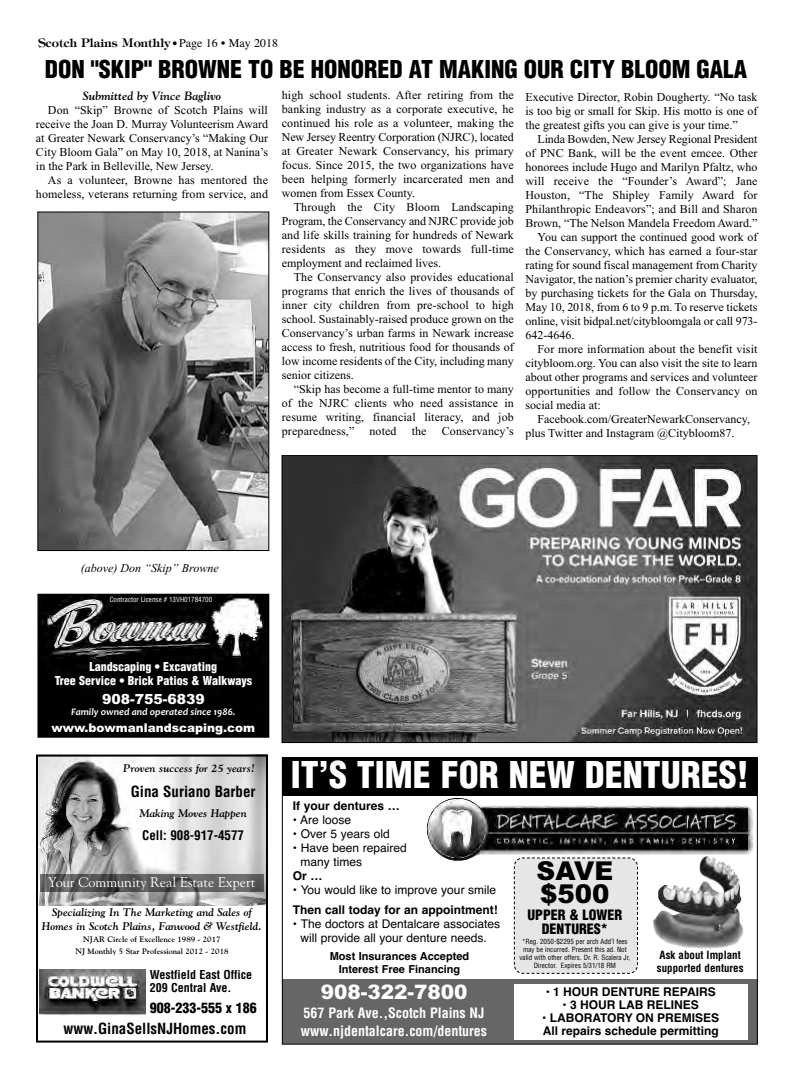
<style>
.page{position:relative;width:792px;height:1080px;background:#fff}
.page>*{position:absolute;margin:0;border:0;box-sizing:border-box;transform-origin:0 0}
.t1{font:900 condensed 36px "Helvetica";color:#fff}
.t2{font:900 26px/23px "Arial";color:#000}
.t3{font:900 condensed 24px "Helvetica";color:#000}
.t4{font:900 20px "Arial";color:#fff}
.t5{font:700 condensed 15px "Helvetica";color:#000}
.t6{font:700 condensed 14px/18px "Helvetica";color:#fff}
.t7{font:900 condensed 14px/14px "Helvetica";color:#000;text-align:center}
.t8{font:14px "Goudy";color:#fff}
.t9{font:900 14px "Arial";color:#fff}
.t10{font:700 condensed 13px "Helvetica";color:#000}
.t11{font:12px/14px "Times New Roman";color:#000;text-align:justify}
.t12{font:12px/14px "Helvetica";color:#000}
.t13{font:700 12px/13px "Helvetica";color:#000}
.t14{font:900 condensed 12px/14px "Helvetica";color:#fff;text-align:center}
.t15{font:600 12px "Tiffany";color:#000}
.t16{font:700 condensed 12px/13px "Helvetica";color:#000}
.t17{font:900 12px "Arial";color:#fff}
.t18{font:italic 700 12px "Goudy";color:#000}
.t19{font:italic 12px "Times New Roman";color:#000}
.t20{font:italic 700 11px/14px "Goudy";color:#000;text-align:center}
.t21{font:700 11px/13px "Helvetica";color:#000;text-align:center}
.t22{font:700 condensed 11px/13px "Helvetica";color:#000}
.t23{font:italic 700 10px "Candara";color:#fff}
.t24{font:700 8px/12px "Goudy";color:#000;text-align:center}
.t25{font:condensed 7px/8px "Helvetica";color:#000;text-align:center}
.t26{font:condensed 7px "Helvetica";color:#fff}
.s1{font-family:"Futura";font-weight:700;font-stretch:condensed;font-size:10px}
.s2{font-family:"Times";font-weight:400}
</style>
<div class="page">
<img style="left:39px;top:758px;width:226px;height:147px">
<div style="left:36px;top:755px;width:232px;height:288px;border:2px solid #000"></div>
<img style="left:40px;top:969px;width:105px;height:46px">
<div style="left:40px;top:875px;width:224px;height:17px;background:#000;opacity:.5"></div>
<div style="left:282px;top:979px;width:476px;height:65px;background:#666"></div>
<div style="left:513px;top:861px;width:125px;height:113px;background:#e6e6e6"></div>
<div style="left:282px;top:757px;width:476px;height:39px;background:#000"></div>
<div style="left:514px;top:985px;width:234px;height:55px;background:#fff"></div>
<img style="left:427px;top:798px;width:326px;height:63px">
<img style="left:653px;top:856px;width:90px;height:93px">
<img style="left:39px;top:213px;width:228px;height:336px">
<div style="left:37px;top:211px;width:232px;height:340px;border:1px solid #000"></div>
<img style="left:284px;top:457px;width:472px;height:284px">
<div style="left:282px;top:455px;width:476px;height:288px;border:1px solid #000"></div>
<img style="left:39px;top:596px;width:228px;height:140px">
<div style="left:37px;top:594px;width:232px;height:144px;border:1px solid #000"></div>
<p class="t15" style="left:38px;top:36px;width:242px">Scotch Plains Monthly <span class="s1">•</span> <span class="s2">Page 16 • May 2018</span></p>
<h3 class="t3" style="left:45px;top:56px;width:704px">DON "SKIP" BROWNE TO BE HONORED AT MAKING OUR CITY BLOOM GALA</h3>
<p class="t18" style="left:83px;top:89px;width:140px">Submitted by Vince Baglivo</p>
<p class="t11" style="left:36px;top:103px;width:234px;text-indent:12px">Don “Skip” Browne of Scotch Plains will receive the Joan D. Murray Volunteerism Award at Greater Newark Conservancy’s “Making Our City Bloom Gala” on May 10, 2018, at Nanina’s in the Park in Belleville, New Jersey.</p>
<p class="t11" style="left:36px;top:173px;width:234px;text-align:right">As a volunteer, Browne has mentored the homeless, veterans returning from service, and</p>
<p class="t11" style="left:282px;top:88px;width:234px">high school students. After retiring from the banking industry as a corporate executive, he continued his role as a volunteer, making the New Jersey Reentry Corporation (NJRC), located at Greater Newark Conservancy, his primary focus. Since 2015, the two organizations have been helping formerly incarcerated men and women from Essex County.</p>
<p class="t11" style="left:282px;top:200px;width:234px;text-indent:12px">Through the City Bloom Landscaping Program, the Conservancy and NJRC provide job and life skills training for hundreds of Newark residents as they move towards full-time employment and reclaimed lives.</p>
<p class="t11" style="left:282px;top:270px;width:234px;text-indent:12px">The Conservancy also provides educational programs that enrich the lives of thousands of inner city children from pre-school to high school. Sustainably-raised produce grown on the Conservancy’s urban farms in Newark increase access to fresh, nutritious food for thousands of low income residents of the City, including many senior citizens.</p>
<p class="t11" style="left:282px;top:382px;width:234px;text-indent:12px">“Skip has become a full-time mentor to many of the NJRC clients who need assistance in resume writing, financial literacy, and job preparedness,”</p>
<p class="t11" style="left:526px;top:90px;width:234px">Executive Director, Robin Dougherty. “No task is too big or small for Skip. His motto is one of the greatest gifts you can give is your time.”</p>
<p class="t11" style="left:538px;top:132px;width:222px">Linda Bowden, New Jersey Regional President</p>
<p class="t11" style="left:526px;top:146px;width:233px">of PNC Bank, will be the event emcee. Other</p>
<p class="t11" style="left:526px;top:160px;width:234px">honorees include Hugo and Marilyn Pfaltz, who</p>
<p class="t11" style="left:526px;top:174px;width:234px">will receive the “Founder’s Award”; Jane</p>
<p class="t11" style="left:526px;top:188px;width:233px">Houston, “The Shipley Family Award for</p>
<p class="t11" style="left:526px;top:202px;width:234px">Philanthropic Endeavors”; and Bill and Sharon</p>
<p class="t11" style="left:526px;top:216px;width:234px">Brown, “The Nelson Mandela Freedom Award.”</p>
<p class="t11" style="left:538px;top:230px;width:221px">You can support the continued good work of</p>
<p class="t11" style="left:526px;top:244px;width:233px">the Conservancy, which has earned a four-star</p>
<p class="t11" style="left:526px;top:258px;width:234px">rating for sound fiscal management from Charity</p>
<p class="t11" style="left:526px;top:272px;width:234px">Navigator, the nation’s premier charity evaluator,</p>
<p class="t11" style="left:526px;top:286px;width:234px">by purchasing tickets for the Gala on Thursday,</p>
<p class="t11" style="left:526px;top:300px;width:234px">May 10, 2018, from 6 to 9 p.m. To reserve tickets</p>
<p class="t11" style="left:526px;top:314px;width:233px">online, visit bidpal.net/citybloomgala or call 973-</p>
<p class="t11" style="left:526px;top:328px;width:50px">642-4646.</p>
<p class="t11" style="left:538px;top:342px;width:222px">For more information about the benefit visit</p>
<p class="t11" style="left:526px;top:356px;width:234px">citybloom.org. You can also visit the site to learn</p>
<p class="t11" style="left:526px;top:370px;width:234px">about other programs and services and volunteer</p>
<p class="t11" style="left:526px;top:384px;width:233px">opportunities and follow the Conservancy on</p>
<p class="t11" style="left:526px;top:398px;width:77px">social media at:</p>
<p class="t11" style="left:538px;top:412px;width:214px">Facebook.com/GreaterNewarkConservancy,</p>
<p class="t11" style="left:526px;top:426px;width:210px">plus Twitter and Instagram @Citybloom87.</p>
<p class="t11" style="left:370px;top:424px;width:29px">noted</p>
<p class="t11" style="left:412px;top:424px;width:16px">the</p>
<p class="t11" style="left:442px;top:424px;width:74px">Conservancy’s</p>
<p class="t19" style="left:81px;top:561px;width:140px">(above) Don “Skip” Browne</p>
<p class="t26" style="left:110px;top:595px;width:104px">Contractor License # 13VH01784700</p>
<p class="t14" style="left:55px;top:660px;width:199px">Landscaping • Excavating<br>Tree Service • Brick Patios &amp; Walkways</p>
<p class="t9" style="left:102px;top:691px;width:104px">908-755-6839</p>
<p class="t23" style="left:71px;top:705px;width:166px">Family owned and operated since 1986.</p>
<p class="t17" style="left:52px;top:721px;width:205px">www.bowmanlandscaping.com</p>
<p class="t20" style="left:123px;top:761px;width:133px">Proven success for 25 years!</p>
<p class="t5" style="left:131px;top:783px;width:126px">Gina Suriano Barber</p>
<p class="t20" style="left:139px;top:806px;width:109px">Making Moves Happen</p>
<p class="t10" style="left:142px;top:828px;width:103px">Cell: 908-917-4577</p>
<p class="t8" style="left:48px;top:874px;width:209px">Your Community Real Estate Expert</p>
<p class="t20" style="left:42px;top:905px;width:221px">Specializing In The Marketing and Sales of<br>Homes in Scotch Plains, Fanwood &amp; Westfield.</p>
<p class="t24" style="left:75px;top:934px;width:155px">NJAR Circle of Excellence 1989 - 2017<br>NJ Monthly 5 Star Professional 2012 - 2018</p>
<p class="t16" style="left:150px;top:968px;width:104px">Westfield East Office<br>209 Central Ave.</p>
<p class="t7" style="left:150px;top:1001px;width:109px">908-233-555 x 186</p>
<p class="t5" style="left:64px;top:1020px;width:184px">www.GinaSellsNJHomes.com</p>
<h1 class="t1" style="left:291px;top:755px;width:459px">IT’S TIME FOR NEW DENTURES!</h1>
<p class="t13" style="left:293px;top:799px;width:109px">If your dentures …</p>
<p class="t12" style="left:293px;top:813px;width:60px">• Are loose</p>
<p class="t12" style="left:293px;top:827px;width:98px">• Over 5 years old</p>
<p class="t12" style="left:301px;top:841px;width:108px;text-indent:-8px">• Have been repaired many times</p>
<p class="t13" style="left:293px;top:869px;width:31px">Or …</p>
<p class="t12" style="left:293px;top:883px;width:205px">• You would like to improve your smile</p>
<p class="t13" style="left:293px;top:903px;width:207px">Then call today for an appointment!</p>
<p class="t12" style="left:293px;top:917px;width:209px;text-align:center">• The doctors at Dentalcare associates will provide all your denture needs.</p>
<h2 class="t2" style="left:537px;top:860px;width:78px">SAVE $500</h2>
<p class="t7" style="left:527px;top:908px;width:96px">UPPER &amp; LOWER<br>DENTURES*</p>
<p class="t25" style="left:519px;top:937px;width:112px">*Reg. 2050-$2295 per arch Add’l fees may be incurred. Present this ad. Not valid with other offers. Dr. R. Scalera Jr, Director. Expires 5/31/18 RM</p>
<p class="t22" style="left:657px;top:949px;width:88px">Ask about Implant supported dentures</p>
<p class="t21" style="left:330px;top:950px;width:141px">Most Insurances Accepted<br>Interest Free Financing</p>
<h3 class="t4" style="left:321px;top:981px;width:148px">908-322-7800</h3>
<p class="t6" style="left:301px;top:1004px;width:188px">567 Park Ave.,Scotch Plains NJ www.njdentalcare.com/dentures</p>
<p class="t13" style="left:546px;top:986px;width:171px">• 1 HOUR DENTURE REPAIRS</p>
<p class="t13" style="left:563px;top:999px;width:138px">• 3 HOUR LAB RELINES</p>
<p class="t13" style="left:542px;top:1012px;width:179px">• LABORATORY ON PREMISES<br>All repairs schedule permitting</p>
</div>
